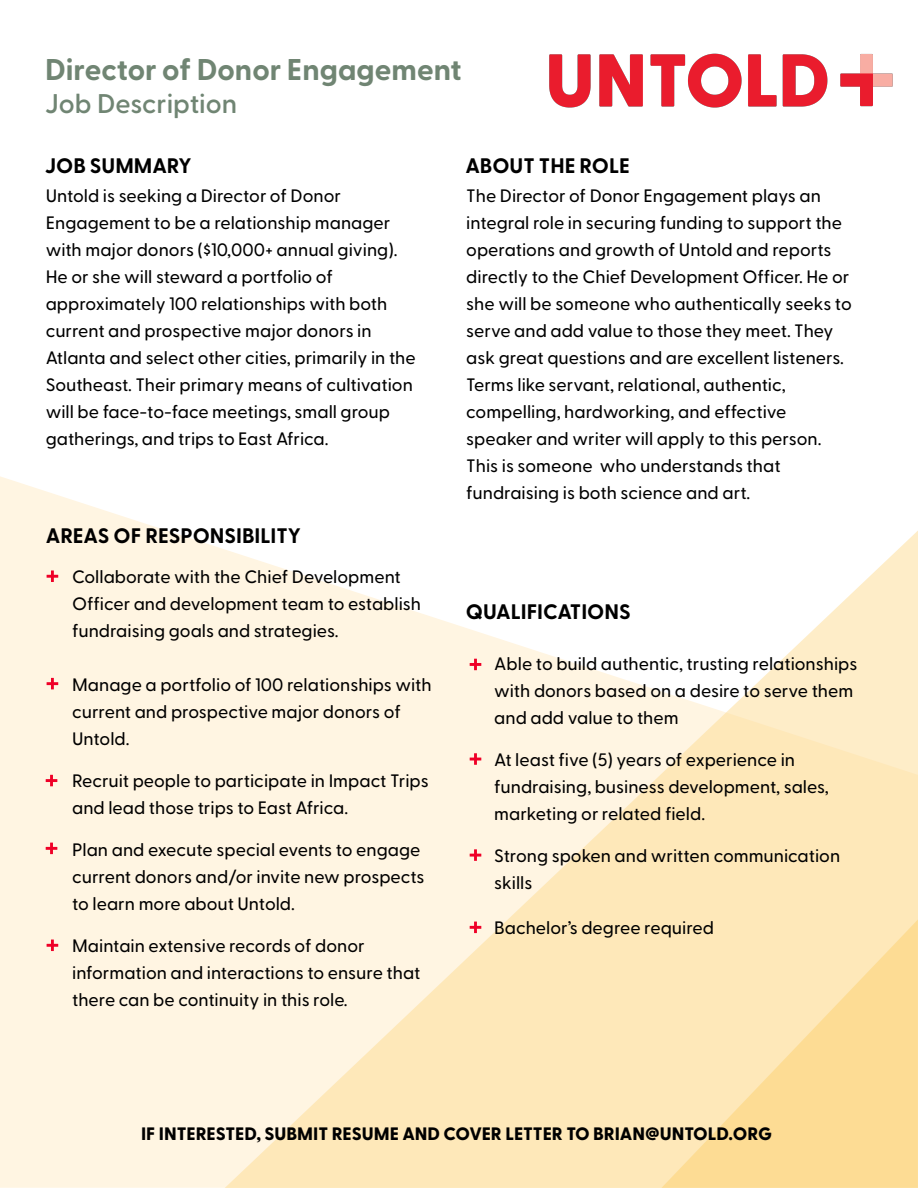
<style>
.page{position:relative;width:918px;height:1188px;background:#fff}
.page>*{position:absolute;margin:0;border:0;box-sizing:border-box;transform-origin:0 0}
.t1{font:700 30px "Greycliff CF";color:#708573}
.t2{font:600 27px "Greycliff CF";color:#708573}
.t3{font:700 21px "Greycliff CF";color:#000}
.t4{font:500 18px/27px "Greycliff CF";color:#000}
.t5{font:800 18px "Greycliff CF";color:#000}
</style>
<div class="page">
<div style="left:0;top:476px;width:225px;height:712px;background:#fff5e2"></div>
<svg style="left:225px;top:531px;width:693px;height:657px"></svg>
<svg style="left:662px;top:920px;width:256px;height:268px;background:#fde2a6"></svg>
<img style="left:549px;top:53px;width:344px;height:55px">
<svg style="left:47px;top:570px;width:11px;height:12px"></svg>
<svg style="left:47px;top:678px;width:11px;height:11px"></svg>
<svg style="left:46px;top:775px;width:11px;height:11px"></svg>
<svg style="left:46px;top:843px;width:11px;height:11px"></svg>
<svg style="left:47px;top:940px;width:11px;height:11px"></svg>
<svg style="left:470px;top:659px;width:11px;height:11px"></svg>
<svg style="left:470px;top:753px;width:11px;height:12px"></svg>
<svg style="left:470px;top:849px;width:11px;height:12px"></svg>
<svg style="left:470px;top:922px;width:11px;height:11px"></svg>
<h1 class="t1" style="left:45px;top:47px;width:418px">Director of Donor Engagement</h1>
<h2 class="t2" style="left:45px;top:83px;width:194px">Job Description</h2>
<p class="t3" style="left:45px;top:149px;width:148px">JOB SUMMARY</p>
<p class="t4" style="left:46px;top:181px;width:372px">Untold is seeking a Director of Donor Engagement to be a relationship manager with major donors ($10,000+ annual giving).<br>He or she will steward a portfolio of approximately 100 relationships with both current and prospective major donors in Atlanta and select other cities, primarily in the Southeast. Their primary means of cultivation will be face-to-face meetings, small group gatherings, and trips to East Africa.</p>
<p class="t3" style="left:465px;top:150px;width:166px">ABOUT THE ROLE</p>
<p class="t4" style="left:466px;top:181px;width:387px">The Director of Donor Engagement plays an integral role in securing funding to support the operations and growth of Untold and reports directly to the Chief Development Officer. He or she will be someone who authentically seeks to serve and add value to those they meet. They ask great questions and are excellent listeners.<br>Terms like servant, relational, authentic, compelling, hardworking, and effective speaker and writer will apply to this person.<br>This is someone who understands that fundraising is both science and art.</p>
<p class="t3" style="left:46px;top:520px;width:257px">AREAS OF RESPONSIBILITY</p>
<p class="t4" style="left:72px;top:562px;width:351px">Collaborate with the Chief Development<br>Officer and development team to establish fundraising goals and strategies.</p>
<p class="t4" style="left:72px;top:670px;width:361px">Manage a portfolio of 100 relationships with current and prospective major donors of<br>Untold.</p>
<p class="t4" style="left:72px;top:766px;width:358px">Recruit people to participate in Impact Trips and lead those trips to East Africa.</p>
<p class="t4" style="left:72px;top:835px;width:354px">Plan and execute special events to engage current donors and/or invite new prospects to learn more about Untold.</p>
<p class="t4" style="left:72px;top:931px;width:350px">Maintain extensive records of donor information and interactions to ensure that there can be continuity in this role.</p>
<p class="t3" style="left:466px;top:595px;width:166px">QUALIFICATIONS</p>
<p class="t4" style="left:494px;top:649px;width:365px">Able to build authentic, trusting relationships with donors based on a desire to serve them and add value to them</p>
<p class="t4" style="left:494px;top:745px;width:336px">At least five (5) years of experience in fundraising, business development, sales, marketing or related field.</p>
<p class="t4" style="left:494px;top:841px;width:348px">Strong spoken and written communication skills</p>
<p class="t4" style="left:494px;top:913px;width:221px">Bachelor’s degree required</p>
<p class="t5" style="left:141px;top:1120px;width:632px">IF INTERESTED, SUBMIT RESUME AND COVER LETTER TO BRIAN@UNTOLD.ORG</p>
</div>
